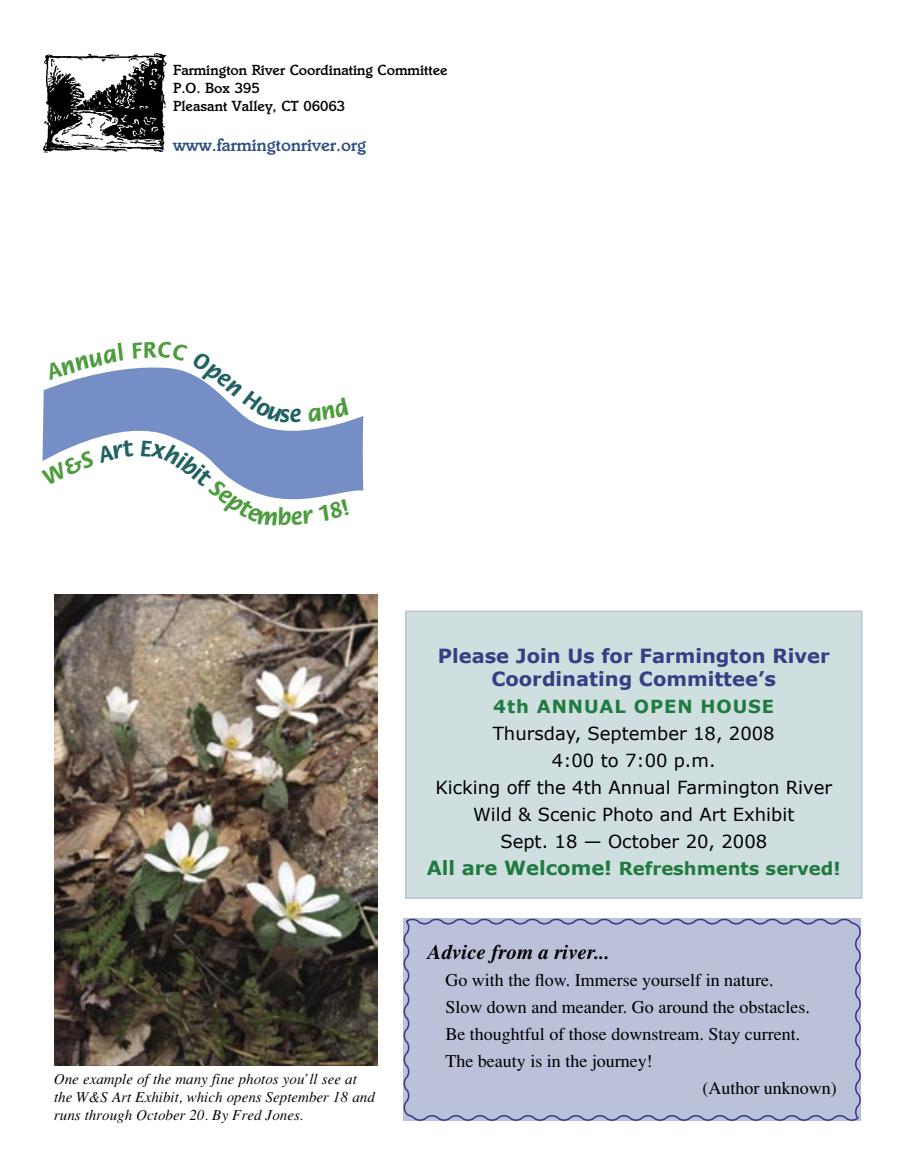
<style>
.page{position:relative;width:918px;height:1175px;background:#fff}
.page>*{position:absolute;margin:0;border:0;box-sizing:border-box;transform-origin:0 0}
.t1{font:italic 700 21px "Times";color:#000}
.t2{font:700 19.5px/23.4px "Verdana";color:#343f84;text-align:center}
.t3{font:18px/27px "Verdana";color:#000;text-align:center}
.t4{font:18px "Times";color:#000}
.t5{font:500 18px "Italia";color:#2c4e83}
.t6{font:700 18px "Verdana";letter-spacing:.05em;color:#1f7b41}
.t7{font:italic 15px/18px "Times";color:#000}
.t8{font:500 15px/18px "Italia";color:#000}
.s1{font-weight:700;font-size:19.5px;color:#1f7b41}
.s2{font-weight:700;color:#1f7b41}
</style>
<div class="page">
<img style="left:54px;top:594px;width:324px;height:471px">
<img style="left:43px;top:53px;width:123px;height:100px">
<svg style="left:42px;top:368px;width:321px;height:124px;fill:#758ec5"></svg>
<div style="left:403px;top:918px;width:458px;height:203px;background:#bac1d9"></div>
<div style="left:406px;top:611px;width:456px;height:287px;background:#cfdede"></div>
<div style="left:405px;top:610px;width:457px;height:289px;border:2px solid #bac1d9"></div>
<svg style="left:45px;top:368px;width:79px;height:12px"></svg>
<svg style="left:132px;top:367px;width:169px;height:55px"></svg>
<svg style="left:308px;top:396px;width:42px;height:26px"></svg>
<svg style="left:42px;top:440px;width:92px;height:45px"></svg>
<svg style="left:141px;top:440px;width:209px;height:60px"></svg>
<p class="t8" style="left:173px;top:61px;width:276px">Farmington River Coordinating Committee<br>P.O. Box 395<br>Pleasant Valley, CT 06063</p>
<p class="t5" style="left:173px;top:134px;width:195px">www.farmingtonriver.org</p>
<p class="t7" style="left:54px;top:1070px;width:322px">One example of the many fine photos you’ll see at the W&amp;S Art Exhibit, which opens September 18 and runs through October 20. By Fred Jones.</p>
<p class="t2" style="left:438px;top:643px;width:393px">Please Join Us for Farmington River<br>Coordinating Committee’s</p>
<p class="t6" style="left:493px;top:695px;width:282px">4th ANNUAL OPEN HOUSE</p>
<p class="t3" style="left:427px;top:719px;width:415px">Thursday, September 18, 2008<br>4:00 to 7:00 p.m.<br>Kicking off the 4th Annual Farmington River<br>Wild &amp; Scenic Photo and Art Exhibit<br>Sept. 18 — October 20, 2008<br><span class="s1">All are Welcome!</span> <span class="s2">Refreshments served!</span></p>
<p class="t1" style="left:427px;top:940px;width:183px">Advice from a river...</p>
<p class="t4" style="left:445px;top:969px;width:330px">Go with the flow. Immerse yourself in nature.</p>
<p class="t4" style="left:445px;top:996px;width:366px">Slow down and meander. Go around the obstacles.</p>
<p class="t4" style="left:445px;top:1023px;width:356px">Be thoughtful of those downstream. Stay current.</p>
<p class="t4" style="left:445px;top:1050px;width:209px">The beauty is in the journey!</p>
<p class="t4" style="left:702px;top:1077px;width:136px">(Author unknown)</p>
</div>
